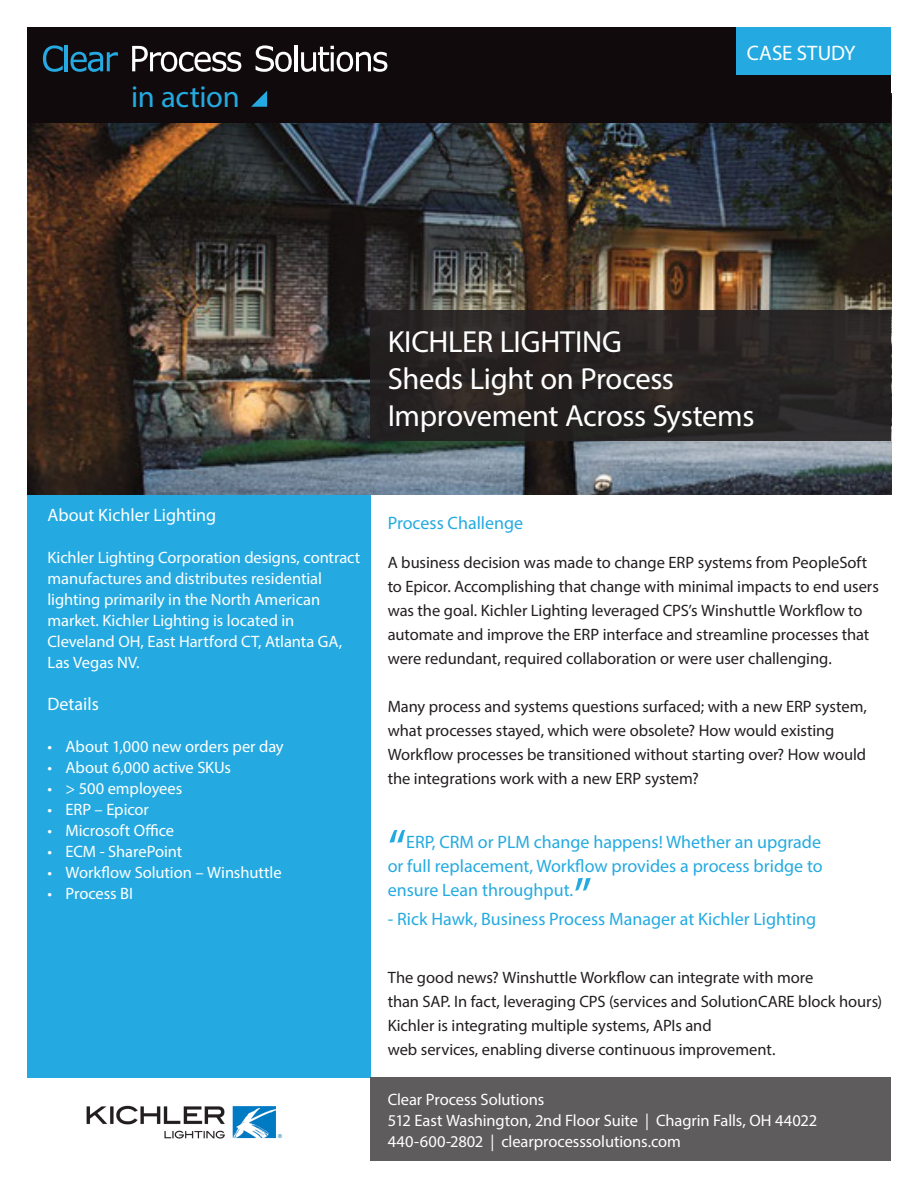
<style>
.page{position:relative;width:918px;height:1188px;background:#fff}
.page>*{position:absolute;margin:0;border:0;box-sizing:border-box;transform-origin:0 0}
.t1{font:52.5px "Myriad Pro";color:#24aae1}
.t2{font:30.6px "Myriad Pro";letter-spacing:-.015em;color:#fff}
.t3{font:30.6px "Myriad Pro";letter-spacing:-.01em;color:#24aae1}
.t4{font:21px "Myriad Pro";color:#fff}
.t5{font:18px/24px "Myriad Pro";color:#24aae1;text-align:justify}
.t6{font:18px "Myriad Pro";color:#fff}
.t7{font:16.5px/24px "Myriad Pro";letter-spacing:-.005em;color:#231f20}
.t8{font:16.5px/21px "Myriad Pro";letter-spacing:-.005em;color:#fff}
</style>
<div class="page">
<div style="left:27px;top:494px;width:343px;height:584px;background:#24aae1"></div>
<img style="left:27px;top:122px;width:864px;height:372px">
<div style="left:27px;top:27px;width:864px;height:95px;background:#110a0c"></div>
<div style="left:370px;top:1078px;width:521px;height:83px;background:#5e5c5d"></div>
<div style="left:370px;top:310px;width:521px;height:131px;background:#231f20"></div>
<img style="left:86px;top:1105px;width:196px;height:34px">
<svg style="left:43px;top:45px;width:20px;height:27px"></svg>
<hr style="left:65px;top:45px;width:3px;height:26px;background:#24aae1">
<svg style="left:70px;top:52px;width:48px;height:20px"></svg>
<svg style="left:132px;top:46px;width:109px;height:26px"></svg>
<svg style="left:256px;top:45px;width:36px;height:27px"></svg>
<hr style="left:294px;top:45px;width:3px;height:26px;background:#fff">
<svg style="left:301px;top:46px;width:86px;height:26px"></svg>
<svg style="left:251px;top:91px;width:16px;height:16px"></svg>
<div style="left:737px;top:27px;width:154px;height:48px;background:#24aae1"></div>
<p class="t3" style="left:131px;top:77px;width:110px">in action</p>
<p class="t4" style="left:747px;top:40px;width:110px">CASE STUDY</p>
<p class="t2" style="left:388px;top:323px;width:236px">KICHLER LIGHTING</p>
<p class="t2" style="left:388px;top:360px;width:288px">Sheds Light on Process</p>
<p class="t2" style="left:388px;top:397px;width:368px">Improvement Across Systems</p>
<p class="t6" style="left:48px;top:504px;width:170px">About Kichler Lighting</p>
<p class="t8" style="left:48px;top:547px;width:314px">Kichler Lighting Corporation designs, contract manufactures and distributes residential lighting primarily in the North American market. Kichler Lighting is located in Cleveland OH, East Hartford CT, Atlanta GA, Las Vegas NV.</p>
<p class="t6" style="left:48px;top:693px;width:53px">Details</p>
<p class="t8" style="left:48px;top:736px;width:238px">• About 1,000 new orders per day</p>
<p class="t8" style="left:48px;top:757px;width:185px">• About 6,000 active SKUs</p>
<p class="t8" style="left:48px;top:778px;width:136px">• &gt; 500 employees</p>
<p class="t8" style="left:48px;top:799px;width:103px">• ERP – Epicor</p>
<p class="t8" style="left:48px;top:820px;width:128px">• Microsoft Office</p>
<p class="t8" style="left:48px;top:841px;width:136px">• ECM - SharePoint</p>
<p class="t8" style="left:48px;top:862px;width:236px">• Workflow Solution – Winshuttle</p>
<p class="t8" style="left:48px;top:883px;width:87px">• Process BI</p>
<p class="t5" style="left:388px;top:511px;width:137px">Process Challenge</p>
<p class="t7" style="left:388px;top:551px;width:493px">A business decision was made to change ERP systems from PeopleSoft to Epicor. Accomplishing that change with minimal impacts to end users was the goal. Kichler Lighting leveraged CPS’s Winshuttle Workflow to automate and improve the ERP interface and streamline processes that were redundant, required collaboration or were user challenging.</p>
<p class="t7" style="left:388px;top:695px;width:481px">Many process and systems questions surfaced; with a new ERP system, what processes stayed, which were obsolete? How would existing Workflow processes be transitioned without starting over? How would the integrations work with a new ERP system?</p>
<p class="t1" style="left:388px;top:816px;width:20px">“</p>
<p class="t5" style="left:388px;top:829px;width:437px;text-indent:19px">ERP, CRM or PLM change happens! Whether an upgrade or full replacement, Workflow provides a process bridge to ensure Lean throughput.</p>
<p class="t1" style="left:573px;top:864px;width:20px">”</p>
<p class="t5" style="left:388px;top:907px;width:430px">- Rick Hawk, Business Process Manager at Kichler Lighting</p>
<p class="t7" style="left:388px;top:966px;width:427px">The good news? Winshuttle Workflow can integrate with more</p>
<p class="t7" style="left:388px;top:990px;width:496px">than SAP. In fact, leveraging CPS (services and SolutionCARE block hours)<br>Kichler is integrating multiple systems, APIs and</p>
<p class="t7" style="left:388px;top:1038px;width:389px">web services, enabling diverse continuous improvement.</p>
<p class="t8" style="left:388px;top:1089px;width:158px">Clear Process Solutions</p>
<p class="t8" style="left:388px;top:1110px;width:431px">512 East Washington, 2nd Floor Suite | Chagrin Falls, OH 44022</p>
<p class="t8" style="left:388px;top:1131px;width:295px">440-600-2802 | clearprocesssolutions.com</p>
</div>
